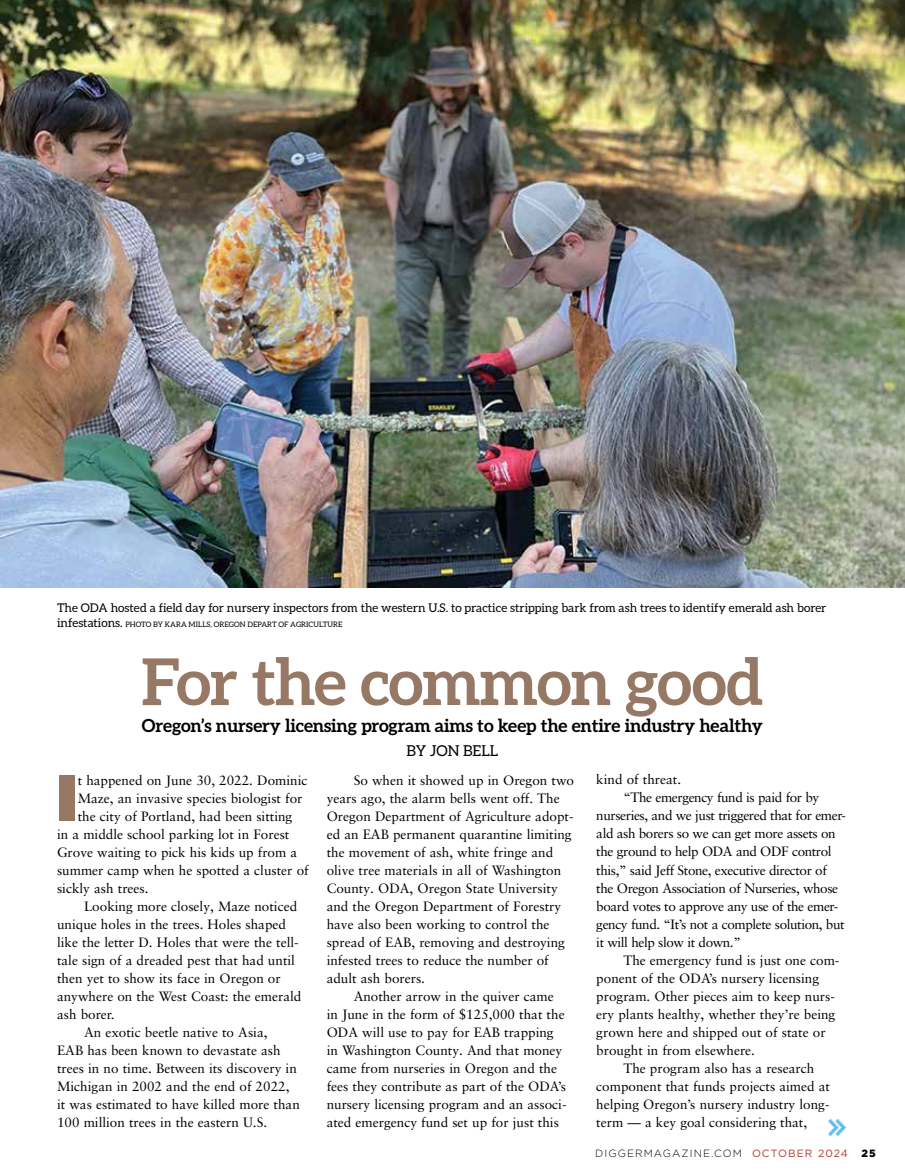
<style>
.page{position:relative;width:905px;height:1175px;background:#fff}
.page>*{position:absolute;margin:0;border:0;box-sizing:border-box;transform-origin:0 0}
.t1{font:900 64.95px "Gotham";color:#967865}
.t2{font:700 64.5px "Aleo";letter-spacing:-.02em;color:#967865}
.t3{font:700 18px "Aleo";letter-spacing:-.01em;color:#000}
.t4{font:15px "Aleo";color:#000}
.t5{font:13.5px "Sabon LT Pro";color:#000}
.t6{font:13.5px "Sabon LT Pro";letter-spacing:-.03em;color:#000}
.t7{font:12px "Aleo";color:#000}
.t8{font:300 10.5px "Gotham";letter-spacing:.1em;color:#000}
.t9{font:900 10.5px "Gotham";color:#000}
.t10{font:7.5px "Aleo";color:#000}
.s1{font-size:12px}
.s2{font-weight:400;color:#b03823}
</style>
<div class="page">
<img style="left:0;top:0;width:904px;height:587px">
<img style="left:828px;top:1118px;width:18px;height:19px">
<p class="t7" style="left:57px;top:601px;width:771px">The ODA hosted a field day for nursery inspectors from the western U.S. to practice stripping bark from ash trees to identify emerald ash borer</p>
<p class="t10" style="left:57px;top:620px;width:287px"><span class="s1">infestations.</span> PHOTO BY KARA MILLS, OREGON DEPART OF AGRICULTURE</p>
<h2 class="t2" style="left:141px;top:644px;width:623px">For the common good</h2>
<h3 class="t3" style="left:142px;top:715px;width:622px">Oregon’s nursery licensing program aims to keep the entire industry healthy</h3>
<p class="t4" style="left:406px;top:742px;width:93px">BY JON BELL</p>
<h1 class="t1" style="left:57px;top:751px;width:22px">I</h1>
<p class="t5" style="left:78px;top:771px;width:231px">t happened on June 30, 2022. Dominic</p>
<p class="t5" style="left:78px;top:789px;width:226px">Maze, an invasive species biologist for</p>
<p class="t5" style="left:78px;top:807px;width:216px">the city of Portland, had been sitting</p>
<p class="t5" style="left:57px;top:825px;width:234px">in a middle school parking lot in Forest</p>
<p class="t5" style="left:57px;top:843px;width:242px">Grove waiting to pick his kids up from a</p>
<p class="t5" style="left:57px;top:861px;width:253px">summer camp when he spotted a cluster of</p>
<p class="t5" style="left:57px;top:879px;width:93px">sickly ash trees.</p>
<p class="t5" style="left:84px;top:897px;width:215px">Looking more closely, Maze noticed</p>
<p class="t5" style="left:57px;top:915px;width:230px">unique holes in the trees. Holes shaped</p>
<p class="t5" style="left:57px;top:933px;width:243px">like the letter D. Holes that were the tell-</p>
<p class="t5" style="left:57px;top:951px;width:239px">tale sign of a dreaded pest that had until</p>
<p class="t5" style="left:57px;top:969px;width:225px">then yet to show its face in Oregon or</p>
<p class="t5" style="left:57px;top:987px;width:246px">anywhere on the West Coast: the emerald</p>
<p class="t5" style="left:57px;top:1005px;width:59px">ash borer.</p>
<p class="t5" style="left:84px;top:1023px;width:185px">An exotic beetle native to Asia,</p>
<p class="t5" style="left:57px;top:1041px;width:225px">EAB has been known to devastate ash</p>
<p class="t5" style="left:57px;top:1059px;width:241px">trees in no time. Between its discovery in</p>
<p class="t5" style="left:57px;top:1077px;width:234px">Michigan in 2002 and the end of 2022,</p>
<p class="t5" style="left:57px;top:1095px;width:244px">it was estimated to have killed more than</p>
<p class="t5" style="left:57px;top:1113px;width:212px">100 million trees in the eastern U.S.</p>
<p class="t5" style="left:354px;top:771px;width:222px">So when it showed up in Oregon two</p>
<p class="t5" style="left:327px;top:789px;width:234px">years ago, the alarm bells went off. The</p>
<p class="t5" style="left:327px;top:807px;width:248px">Oregon Department of Agriculture adopt-</p>
<p class="t5" style="left:327px;top:825px;width:246px">ed an EAB permanent quarantine limiting</p>
<p class="t5" style="left:327px;top:843px;width:228px">the movement of ash, white fringe and</p>
<p class="t5" style="left:327px;top:861px;width:236px">olive tree materials in all of Washington</p>
<p class="t5" style="left:327px;top:879px;width:233px">County. ODA, Oregon State University</p>
<p class="t5" style="left:327px;top:897px;width:236px">and the Oregon Department of Forestry</p>
<p class="t5" style="left:327px;top:915px;width:224px">have also been working to control the</p>
<p class="t5" style="left:327px;top:933px;width:240px">spread of EAB, removing and destroying</p>
<p class="t5" style="left:327px;top:951px;width:224px">infested trees to reduce the number of</p>
<p class="t5" style="left:327px;top:969px;width:100px">adult ash borers.</p>
<p class="t5" style="left:354px;top:987px;width:201px">Another arrow in the quiver came</p>
<p class="t5" style="left:327px;top:1005px;width:239px">in June in the form of $125,000 that the</p>
<p class="t5" style="left:327px;top:1023px;width:228px">ODA will use to pay for EAB trapping</p>
<p class="t5" style="left:327px;top:1041px;width:237px">in Washington County. And that money</p>
<p class="t5" style="left:327px;top:1059px;width:232px">came from nurseries in Oregon and the</p>
<p class="t5" style="left:327px;top:1077px;width:241px">fees they contribute as part of the ODA’s</p>
<p class="t5" style="left:327px;top:1095px;width:241px">nursery licensing program and an associ-</p>
<p class="t5" style="left:327px;top:1113px;width:234px">ated emergency fund set up for just this</p>
<p class="t5" style="left:596px;top:771px;width:86px">kind of threat.</p>
<p class="t6" style="left:623px;top:789px;width:197px">“The emergency fund is paid for by</p>
<p class="t6" style="left:596px;top:807px;width:251px">nurseries, and we just triggered that for emer-</p>
<p class="t6" style="left:596px;top:825px;width:241px">ald ash borers so we can get more assets on</p>
<p class="t6" style="left:596px;top:843px;width:237px">the ground to help ODA and ODF control</p>
<p class="t6" style="left:596px;top:861px;width:232px">this,” said Jeff Stone, executive director of</p>
<p class="t6" style="left:596px;top:879px;width:243px">the Oregon Association of Nurseries, whose</p>
<p class="t6" style="left:596px;top:897px;width:243px">board votes to approve any use of the emer-</p>
<p class="t6" style="left:596px;top:915px;width:250px">gency fund. “It’s not a complete solution, but</p>
<p class="t6" style="left:596px;top:933px;width:146px">it will help slow it down.”</p>
<p class="t5" style="left:623px;top:951px;width:217px">The emergency fund is just one com-</p>
<p class="t5" style="left:596px;top:969px;width:224px">ponent of the ODA’s nursery licensing</p>
<p class="t5" style="left:596px;top:987px;width:240px">program. Other pieces aim to keep nurs-</p>
<p class="t5" style="left:596px;top:1005px;width:240px">ery plants healthy, whether they’re being</p>
<p class="t5" style="left:596px;top:1023px;width:231px">grown here and shipped out of state or</p>
<p class="t5" style="left:596px;top:1041px;width:160px">brought in from elsewhere.</p>
<p class="t5" style="left:623px;top:1059px;width:192px">The program also has a research</p>
<p class="t5" style="left:596px;top:1077px;width:235px">component that funds projects aimed at</p>
<p class="t5" style="left:596px;top:1095px;width:235px">helping Oregon’s nursery industry long-</p>
<p class="t5" style="left:596px;top:1113px;width:212px">term — a key goal considering that,</p>
<p class="t8" style="left:595px;top:1146px;width:254px">DIGGERMAGAZINE.COM <span class="s2">OCTOBER 2024</span></p>
<p class="t9" style="left:861px;top:1145px;width:16px">25</p>
</div>
